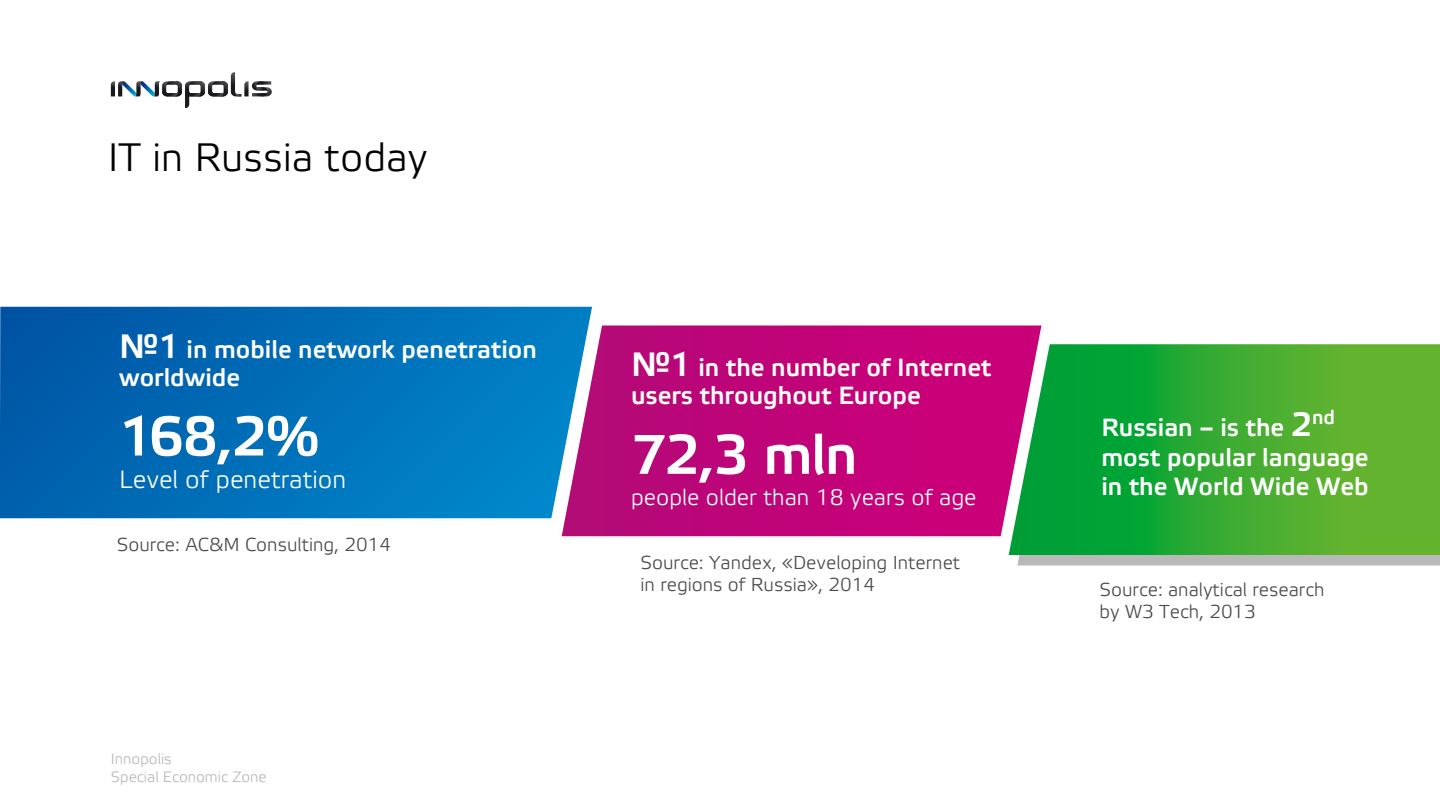
<style>
.page{position:relative;width:1440px;height:810px;background:#fff}
.page>*{position:absolute;margin:0;border:0;box-sizing:border-box;transform-origin:0 0}
.t1{font:700 55.65px "Elektra Light Pro";letter-spacing:-.02em;color:#fff}
.t2{font:39.67px "Elektra Light Pro";color:#000}
.t3{font:700 24.9px/29.8px "Elektra Light Pro";color:#fff}
.t4{font:24.9px "Elektra Light Pro";color:#fff}
.t5{font:700 24.75px/27.4px "Elektra Light Pro";color:#fff}
.t6{font:22.5px "Elektra Light Pro";color:#fff}
.t7{font:18.75px/22.5px "Elektra Light Pro";color:#4c4c4c}
.t8{font:15px/18px "Elektra Light Pro";color:#b9b9b9}
.s1{font-size:33.75px}
</style>
<div class="page">
<svg style="left:1017px;top:555px;width:423px;height:11px;background:#bcbcbc"></svg>
<svg style="left:1051px;top:344px;width:389px;height:211px;background:#38ab32"></svg>
<svg style="left:615px;top:344px;width:436px;height:218px"></svg>
<svg style="left:603px;top:326px;width:438px;height:210px;background:#bd0c79"></svg>
<svg style="left:0;top:325px;width:603px;height:212px"></svg>
<svg style="left:0;top:307px;width:592px;height:211px;background:#076fb8"></svg>
<svg style="left:111px;top:72px;width:161px;height:36px"></svg>
<h2 class="t2" style="left:108px;top:136px;width:322px">IT in Russia today</h2>
<h3 class="t5" style="left:119px;top:337px;width:419px"><span class="s1">№1</span> in mobile network penetration worldwide</h3>
<h1 class="t1" style="left:119px;top:406px;width:202px">168,2%</h1>
<h3 class="t4" style="left:119px;top:467px;width:229px">Level of penetration</h3>
<p class="t7" style="left:117px;top:534px;width:276px">Source: AC&amp;M Consulting, 2014</p>
<p class="t8" style="left:111px;top:750px;width:157px">Innopolis<br>Special Economic Zone</p>
<h3 class="t3" style="left:631px;top:355px;width:362px;line-height:27.4px"><span class="s1">№1</span> in the number of Internet users throughout Europe</h3>
<h1 class="t1" style="left:631px;top:424px;width:228px">72,3 mln</h1>
<p class="t6" style="left:631px;top:485px;width:347px">people older than 18 years of age</p>
<p class="t7" style="left:641px;top:552px;width:321px">Source: Yandex, «Developing Internet in regions of Russia», 2014</p>
<h3 class="t3" style="left:1101px;top:413px;width:269px">Russian – is the <span class="s1">2</span><sup>nd </sup>most popular language in the World Wide Web</h3>
<p class="t7" style="left:1100px;top:579px;width:226px">Source: analytical research by W3 Tech, 2013</p>
</div>
